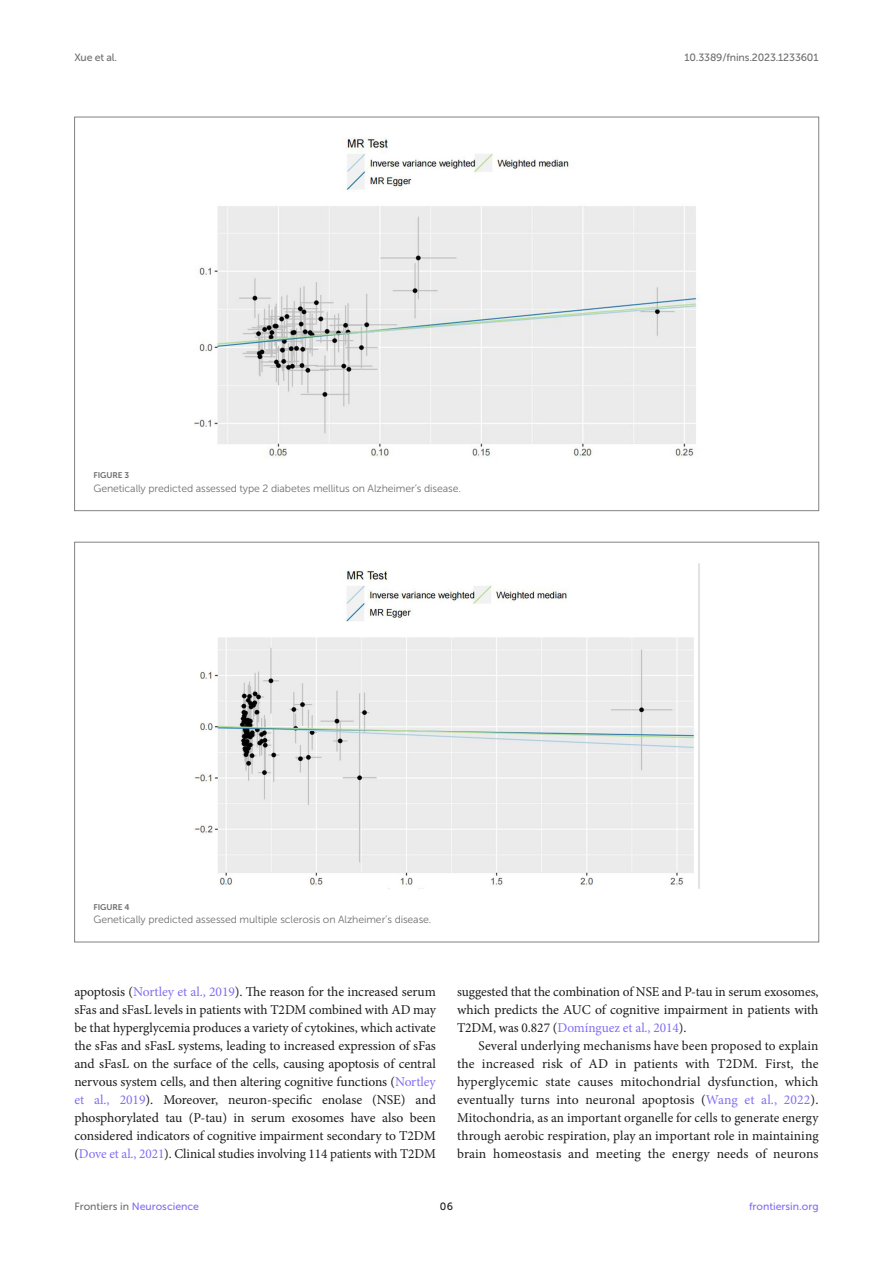
<style>
.page{position:relative;width:893px;height:1263px;background:#fff}
.page>*{position:absolute;margin:0;border:0;box-sizing:border-box;transform-origin:0 0}
.TEXT{font:13.5px/18px "Minion Pro";letter-spacing:-.005em;color:#1b1c1b;text-align:justify}
.FIG_LEG{font:10.5px "Museo Sans 300";letter-spacing:-.01em;color:#706f70}
.t1{font:10.5px "Museo Sans 500";color:#856df0}
.t2{font:10.5px "Museo Sans 500";letter-spacing:-.015em;color:#706f70}
.t3{font:10.5px "Museo Sans 500";color:#1b1c1b}
.FIG_HD{font:8.25px "Museo Sans 700";letter-spacing:-.01em;color:#706f70}
.s1{color:#856df0}
.s2{color:#706f70}
</style>
<div class="page">
<img style="left:194px;top:563px;width:506px;height:326px">
<img style="left:194px;top:137px;width:503px;height:321px">
<p class="t2" style="left:74px;top:51px;width:44px">Xue et al.</p>
<p class="t2" style="left:685px;top:51px;width:135px">10.3389/fnins.2023.1233601</p>
<p class="FIG_HD" style="left:94px;top:471px;width:37px">FIGURE 3</p>
<p class="FIG_LEG" style="left:94px;top:482px;width:369px">Genetically predicted assessed type 2 diabetes mellitus on Alzheimer’s disease.</p>
<p class="FIG_HD" style="left:94px;top:902px;width:37px">FIGURE 4</p>
<p class="FIG_LEG" style="left:94px;top:914px;width:339px">Genetically predicted assessed multiple sclerosis on Alzheimer’s disease.</p>
<p class="TEXT" style="left:74px;top:983px;width:363px">apoptosis (<span class="s1">Nortley et al., 2019</span>). The reason for the increased serum sFas and sFasL levels in patients with T2DM combined with AD may be that hyperglycemia produces a variety of cytokines, which activate the sFas and sFasL systems, leading to increased expression of sFas and sFasL on the surface of the cells, causing apoptosis of central nervous system cells, and then altering cognitive functions (<span class="s1">Nortley et al., 2019</span>). Moreover, neuron-specific enolase (NSE) and phosphorylated tau (P-tau) in serum exosomes have also been considered indicators of cognitive impairment secondary to T2DM (<span class="s1">Dove et al., 2021</span>). Clinical studies involving 114 patients with T2DM</p>
<p class="TEXT" style="left:457px;top:983px;width:363px">suggested that the combination of NSE and P-tau in serum exosomes, which predicts the AUC of cognitive impairment in patients with T2DM, was 0.827 (<span class="s1">Domínguez et al., 2014</span>).</p>
<p class="TEXT" style="left:457px;top:1037px;width:363px;text-indent:21px">Several underlying mechanisms have been proposed to explain the increased risk of AD in patients with T2DM. First, the hyperglycemic state causes mitochondrial dysfunction, which eventually turns into neuronal apoptosis (<span class="s1">Wang et al., 2022</span>).<br>Mitochondria, as an important organelle for cells to generate energy through aerobic respiration, play an important role in maintaining brain homeostasis and meeting the energy needs of neurons</p>
<p class="t1" style="left:74px;top:1200px;width:126px"><span class="s2">Frontiers in</span> Neuroscience</p>
<p class="t3" style="left:440px;top:1200px;width:15px">06</p>
<p class="t1" style="left:749px;top:1200px;width:71px">frontiersin.org</p>
</div>
